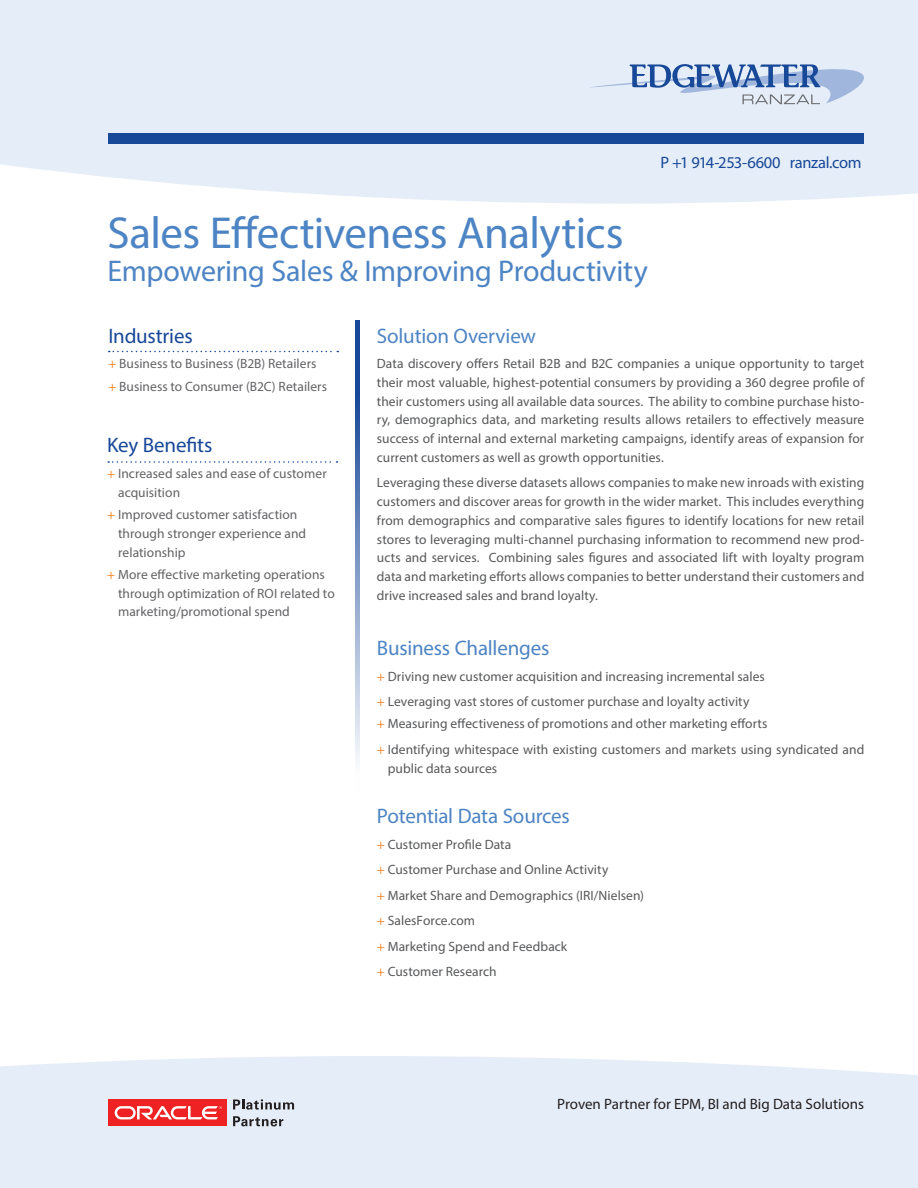
<style>
.page{position:relative;width:918px;height:1188px;background:#fff}
.page>*{position:absolute;margin:0;border:0;box-sizing:border-box;transform-origin:0 0}
.t1{font:45px "Myriad Pro";letter-spacing:-.015em;color:#4d84c4}
.t2{font:30px "Myriad Pro";letter-spacing:-.01em;color:#4d84c4}
.t3{font:21px "Myriad Pro";letter-spacing:-.01em;color:#4d84c4}
.t4{font:21px "Myriad Pro";letter-spacing:-.005em;color:#184898}
.t5{font:16.5px "Myriad Pro";letter-spacing:-.025em;color:#184898}
.t6{font:15px "Myriad Pro";color:#231f20}
.t7{font:13.5px/18.8px "Myriad Pro";letter-spacing:.005em;color:#57585a;text-align:justify}
.t8{font:13.5px/18.8px "Myriad Pro";letter-spacing:.005em;color:#636366}
.s1{color:#f58427}
</style>
<div class="page">
<div style="left:0;top:0;width:918px;height:204px;background:#e5eef8"></div>
<div style="left:0;top:1056px;width:918px;height:132px;background:#e5eef8"></div>
<div style="left:108px;top:134px;width:756px;height:10px;background:#184898"></div>
<svg style="left:355px;top:320px;width:5px;height:440px;background:#7390c0"></svg>
<svg style="left:589px;top:45px;width:329px;height:59px;background:#c9d7ea"></svg>
<div style="left:108px;top:1099px;width:118px;height:27px;background:#ee2123"></div>
<svg style="left:115px;top:1106px;width:107px;height:13px"></svg>
<svg style="left:233px;top:1099px;width:61px;height:11px"></svg>
<svg style="left:233px;top:1116px;width:50px;height:10px"></svg>
<svg style="left:109px;top:351px;width:229px;height:1px"></svg>
<svg style="left:108px;top:461px;width:230px;height:2px"></svg>
<p class="t5" style="left:661px;top:152px;width:202px">P +1 914-253-6600 ranzal.com</p>
<p class="t1" style="left:108px;top:205px;width:517px">Sales Effectiveness Analytics</p>
<p class="t2" style="left:108px;top:252px;width:542px">Empowering Sales &amp; Improving Productivity</p>
<p class="t4" style="left:108px;top:323px;width:86px">Industries</p>
<p class="t8" style="left:108px;top:354px;width:210px"><span class="s1">+</span> Business to Business (B2B) Retailers</p>
<p class="t8" style="left:108px;top:376px;width:220px"><span class="s1">+</span> Business to Consumer (B2C) Retailers</p>
<p class="t4" style="left:107px;top:432px;width:107px">Key Benefits</p>
<p class="t8" style="left:118px;top:464px;width:210px;text-indent:-11px"><span class="s1">+</span> Increased sales and ease of customer acquisition</p>
<p class="t8" style="left:118px;top:505px;width:190px;text-indent:-11px"><span class="s1">+</span> Improved customer satisfaction through stronger experience and relationship</p>
<p class="t8" style="left:118px;top:565px;width:218px;text-indent:-11px"><span class="s1">+</span> More effective marketing operations through optimization of ROI related to marketing/promotional spend</p>
<p class="t3" style="left:377px;top:323px;width:161px">Solution Overview</p>
<p class="t7" style="left:377px;top:354px;width:489px">Data discovery offers Retail B2B and B2C companies a unique opportunity to target their most valuable, highest-potential consumers by providing a 360 degree profile of their customers using all available data sources. The ability to combine purchase histo&shy;ry, demographics data, and marketing results allows retailers to effectively measure success of internal and external marketing campaigns, identify areas of expansion for current customers as well as growth opportunities.</p>
<p class="t7" style="left:377px;top:473px;width:489px">Leveraging these diverse datasets allows companies to make new inroads with existing customers and discover areas for growth in the wider market. This includes everything from demographics and comparative sales figures to identify locations for new retail stores to leveraging multi-channel purchasing information to recommend new prod&shy;ucts and services. Combining sales figures and associated lift with loyalty program data and marketing efforts allows companies to better understand their customers and drive increased sales and brand loyalty.</p>
<p class="t3" style="left:377px;top:635px;width:174px">Business Challenges</p>
<p class="t7" style="left:377px;top:666px;width:390px"><span class="s1">+</span> Driving new customer acquisition and increasing incremental sales</p>
<p class="t7" style="left:377px;top:692px;width:374px"><span class="s1">+</span> Leveraging vast stores of customer purchase and loyalty activity</p>
<p class="t7" style="left:377px;top:714px;width:392px"><span class="s1">+</span> Measuring effectiveness of promotions and other marketing efforts</p>
<p class="t7" style="left:388px;top:740px;width:478px;text-indent:-11px"><span class="s1">+</span> Identifying whitespace with existing customers and markets using syndicated and public data sources</p>
<p class="t3" style="left:377px;top:803px;width:194px">Potential Data Sources</p>
<p class="t7" style="left:377px;top:835px;width:136px"><span class="s1">+</span> Customer Profile Data</p>
<p class="t7" style="left:377px;top:860px;width:233px"><span class="s1">+</span> Customer Purchase and Online Activity</p>
<p class="t7" style="left:377px;top:886px;width:269px"><span class="s1">+</span> Market Share and Demographics (IRI/Nielsen)</p>
<p class="t7" style="left:377px;top:911px;width:100px"><span class="s1">+</span> SalesForce.com</p>
<p class="t7" style="left:377px;top:937px;width:192px"><span class="s1">+</span> Marketing Spend and Feedback</p>
<p class="t7" style="left:377px;top:962px;width:121px"><span class="s1">+</span> Customer Research</p>
<p class="t6" style="left:557px;top:1095px;width:308px">Proven Partner for EPM, BI and Big Data Solutions</p>
</div>
